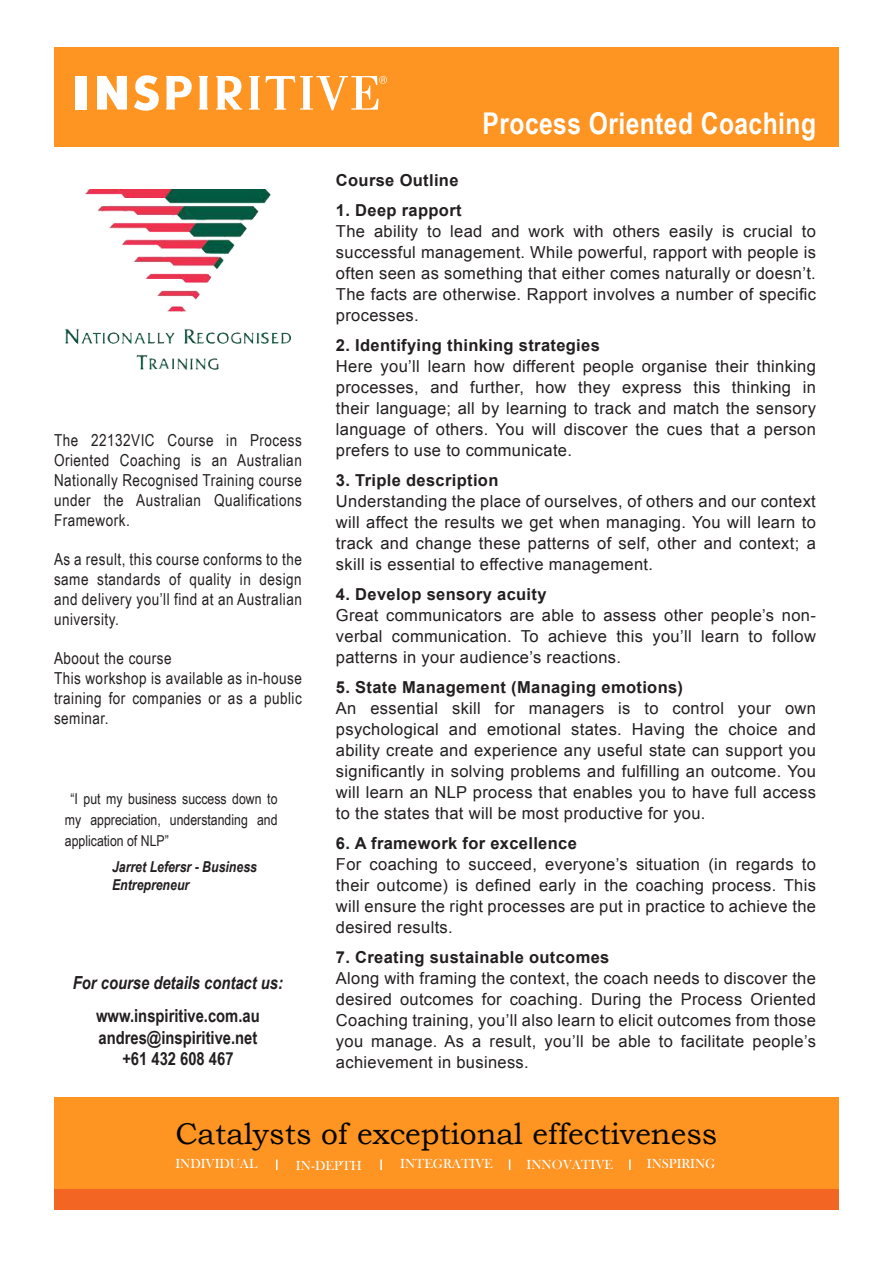
<style>
.page{position:relative;width:893px;height:1263px;background:#fff}
.page>*{position:absolute;margin:0;border:0;box-sizing:border-box;transform-origin:0 0}
.t1{font:30px "Bookman Old Style";color:#040503}
.t2{font:700 30px "Arial Narrow";letter-spacing:.015em;color:#fff}
.t3{font:700 18px "Arial Narrow";color:#231f20}
.t4{font:italic 700 18px "Arial Narrow";color:#231f20}
.t5{font:16.5px/21px "Arial";letter-spacing:.02em;color:#231f20;text-align:justify}
.t6{font:16.5px/19.8px "Arial Narrow";letter-spacing:.03em;color:#231f20;text-align:justify}
.t7{font:700 16.5px "Arial";letter-spacing:.02em;color:#231f20}
.t8{font:15px/21px "Arial Narrow";color:#231f20;text-align:justify}
.t9{font:italic 700 15px/18px "Arial Narrow";color:#231f20}
.t10{font:13.5px "Bask Old Face";color:#fff}
</style>
<div class="page">
<div style="left:54px;top:47px;width:785px;height:100px;background:#fe9422"></div>
<svg style="left:216px;top:76px;width:26px;height:34px"></svg>
<div style="left:75px;top:76px;width:12px;height:34px;background:#fff"></div>
<svg style="left:97px;top:76px;width:30px;height:34px"></svg>
<svg style="left:134px;top:75px;width:25px;height:36px"></svg>
<svg style="left:166px;top:76px;width:26px;height:34px"></svg>
<svg style="left:199px;top:76px;width:9px;height:34px"></svg>
<svg style="left:249px;top:76px;width:138px;height:34px"></svg>
<div style="left:54px;top:1189px;width:785px;height:20px;background:#f36523"></div>
<div style="left:54px;top:1098px;width:785px;height:91px;background:#fe9422"></div>
<svg style="left:276px;top:1159px;width:2px;height:11px"></svg>
<svg style="left:380px;top:1159px;width:2px;height:11px"></svg>
<svg style="left:629px;top:1159px;width:2px;height:11px"></svg>
<img style="left:65px;top:189px;width:226px;height:181px">
<p class="t6" style="left:54px;top:430px;width:249px">The 22132VIC Course in Process Oriented Coaching is an Australian Nationally Recognised Training course under the Australian Qualifications Framework.</p>
<p class="t6" style="left:54px;top:549px;width:249px">As a result, this course conforms to the same standards of quality in design and delivery you’ll find at an Australian university.</p>
<p class="t6" style="left:54px;top:648px;width:119px">Aboout the course</p>
<p class="t6" style="left:54px;top:668px;width:249px">This workshop is available as in-house training for companies or as a public seminar.</p>
<p class="t8" style="left:65px;top:788px;width:214px;text-indent:6px">“I put my business success down to my appreciation, understanding and application of NLP”</p>
<p class="t9" style="left:112px;top:857px;width:146px">Jarret Lefersr - Business<br>Entrepreneur</p>
<p class="t4" style="left:73px;top:969px;width:211px">For course details contact us:</p>
<p class="t3" style="left:96px;top:1002px;width:165px">www.inspiritive.com.au</p>
<p class="t3" style="left:99px;top:1024px;width:160px">andres@inspiritive.net</p>
<p class="t3" style="left:122px;top:1045px;width:113px">+61 432 608 467</p>
<p class="t2" style="left:483px;top:101px;width:335px">Process Oriented Coaching</p>
<p class="t7" style="left:336px;top:170px;width:124px">Course Outline</p>
<p class="t7" style="left:336px;top:200px;width:127px">1. Deep rapport</p>
<p class="t5" style="left:336px;top:221px;width:482px">The ability to lead and work with others easily is crucial to successful management. While powerful, rapport with people is often seen as something that either comes naturally or doesn’t.<br>The facts are otherwise. Rapport involves a number of specific processes.</p>
<p class="t7" style="left:336px;top:335px;width:265px">2. Identifying thinking strategies</p>
<p class="t5" style="left:336px;top:356px;width:482px">Here you’ll learn how different people organise their thinking processes, and further, how they express this thinking in their language; all by learning to track and match the sensory language of others. You will discover the cues that a person prefers to use to communicate.</p>
<p class="t7" style="left:336px;top:470px;width:164px">3. Triple description</p>
<p class="t5" style="left:336px;top:491px;width:482px">Understanding the place of ourselves, of others and our context will affect the results we get when managing. You will learn to track and change these patterns of self, other and context; a skill is essential to effective management.</p>
<p class="t7" style="left:336px;top:584px;width:212px">4. Develop sensory acuity</p>
<p class="t5" style="left:336px;top:605px;width:482px">Great communicators are able to assess other people’s non&shy;verbal communication. To achieve this you’ll learn to follow patterns in your audience’s reactions.</p>
<p class="t7" style="left:336px;top:677px;width:349px">5. State Management (Managing emotions)</p>
<p class="t5" style="left:336px;top:698px;width:482px">An essential skill for managers is to control your own psychological and emotional states. Having the choice and ability create and experience any useful state can support you significantly in solving problems and fulfilling an outcome. You will learn an NLP process that enables you to have full access to the states that will be most productive for you.</p>
<p class="t7" style="left:336px;top:833px;width:242px">6. A framework for excellence</p>
<p class="t5" style="left:336px;top:854px;width:482px">For coaching to succeed, everyone’s situation (in regards to their outcome) is defined early in the coaching process. This will ensure the right processes are put in practice to achieve the desired results.</p>
<p class="t7" style="left:336px;top:947px;width:275px">7. Creating sustainable outcomes</p>
<p class="t5" style="left:336px;top:968px;width:482px">Along with framing the context, the coach needs to discover the desired outcomes for coaching. During the Process Oriented Coaching training, you’ll also learn to elicit outcomes from those you manage. As a result, you’ll be able to facilitate people’s achievement in business.</p>
<p class="t1" style="left:175px;top:1116px;width:544px">Catalysts of exceptional effectiveness</p>
<p class="t10" style="left:175px;top:1156px;width:84px">INDIVIDUAL</p>
<p class="t10" style="left:296px;top:1158px;width:67px">IN-DEPTH</p>
<p class="t10" style="left:400px;top:1156px;width:94px">INTEGRATIVE</p>
<p class="t10" style="left:527px;top:1157px;width:88px">INNOVATIVE</p>
<p class="t10" style="left:647px;top:1156px;width:70px">INSPIRING</p>
</div>
